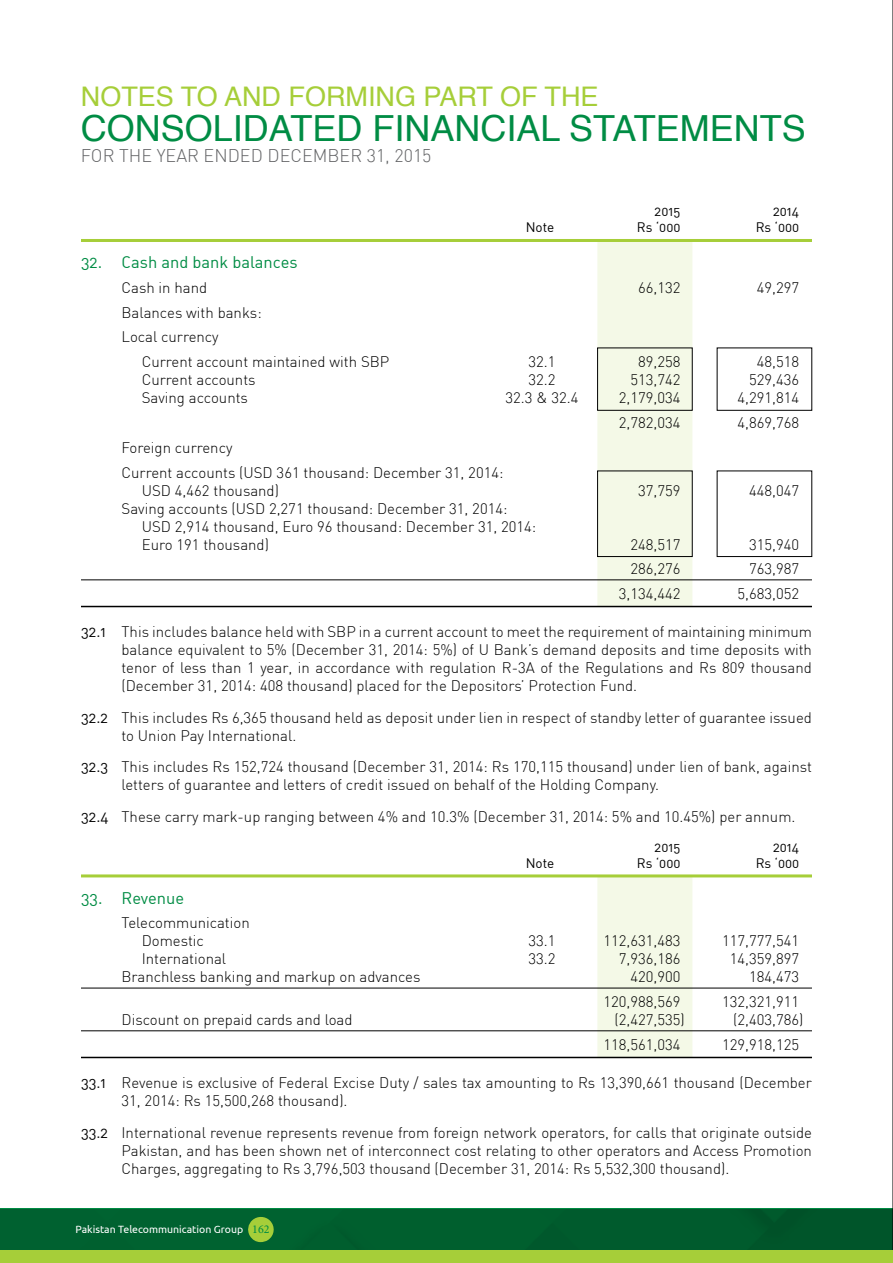
<style>
.page{position:relative;width:893px;height:1263px;background:#fff}
.page>*{position:absolute;margin:0;border:0;box-sizing:border-box;transform-origin:0 0}
.t1{font:36px "Helvetica";color:#008c44}
.t2{font:27px "Helvetica";color:#a6ce39}
.t3{font:300 18px "DIN";color:#636466}
.t4{font:16.5px "DIN Regular Alternate";color:#008c44}
.t5{font:300 15px/18px "DIN";color:#000}
.t6{font:13.5px "DIN Regular Alternate";color:#000}
.t7{font:10.5px "Ubuntu";color:#fff}
.s1{font-family:"DIN Regular Alternate";font-weight:400}
.s2{font-family:"Minion Pro";font-size:12px;color:#008c44}
</style>
<div class="page">
<hr style="left:892px;top:0;width:1px;height:1263px;background:#000">
<img style="left:0;top:1209px;width:893px;height:41px">
<div style="left:0;top:1250px;width:893px;height:13px;background:#a6ce39"></div>
<svg style="left:247px;top:1216px;width:29px;height:26px"></svg>
<div style="left:597px;top:876px;width:95px;height:181px;background:#f4f9e7;border:2px solid #f4f9e7"></div>
<div style="left:597px;top:242px;width:95px;height:364px;background:#f4f9e7"></div>
<hr style="left:81px;top:239px;width:731px;height:3px;background:#a6ce39">
<hr style="left:81px;top:580px;width:731px;height:1px;background:#000">
<hr style="left:81px;top:606px;width:731px;height:1px;background:#000">
<hr style="left:81px;top:874px;width:731px;height:3px;background:#a6ce39">
<hr style="left:81px;top:988px;width:731px;height:1px;background:#000">
<hr style="left:81px;top:1030px;width:731px;height:1px;background:#000">
<hr style="left:81px;top:1057px;width:731px;height:1px;background:#000">
<div style="left:597px;top:471px;width:95px;height:86px;border:1px solid #000"></div>
<h2 class="t2" style="left:81px;top:76px;width:519px">NOTES TO AND FORMING PART OF THE</h2>
<h1 class="t1" style="left:81px;top:100px;width:726px">CONSOLIDATED FINANCIAL STATEMENTS</h1>
<p class="t3" style="left:81px;top:145px;width:352px">FOR THE YEAR ENDED DECEMBER 31, 2015</p>
<p class="t6" style="left:655px;top:203px;width:27px">2015</p>
<p class="t6" style="left:773px;top:203px;width:28px">2014</p>
<p class="t6" style="left:526px;top:219px;width:30px">Note</p>
<p class="t6" style="left:637px;top:219px;width:45px">Rs ‘000</p>
<p class="t6" style="left:756px;top:219px;width:45px">Rs ‘000</p>
<p class="t4" style="left:81px;top:252px;width:218px">32. Cash and bank balances</p>
<p class="t5" style="left:122px;top:278px;width:87px">Cash in hand</p>
<p class="t5" style="left:638px;top:278px;width:44px">66,132</p>
<p class="t5" style="left:757px;top:278px;width:44px">49,297</p>
<p class="t5" style="left:122px;top:300px;width:142px;line-height:24.8px">Balances with banks:<br>Local currency</p>
<p class="t5" style="left:142px;top:353px;width:249px">Current account maintained with SBP</p>
<p class="t5" style="left:528px;top:353px;width:29px">32.1</p>
<p class="t5" style="left:638px;top:353px;width:44px">89,258</p>
<p class="t5" style="left:757px;top:353px;width:44px">48,518</p>
<p class="t5" style="left:142px;top:371px;width:115px">Current accounts</p>
<p class="t5" style="left:528px;top:371px;width:29px">32.2</p>
<p class="t5" style="left:630px;top:371px;width:52px">513,742</p>
<p class="t5" style="left:749px;top:371px;width:52px">529,436</p>
<p class="t5" style="left:142px;top:389px;width:108px">Saving accounts</p>
<p class="t5" style="left:505px;top:389px;width:75px">32.3 &amp; 32.4</p>
<p class="t5" style="left:619px;top:389px;width:63px">2,179,034</p>
<p class="t5" style="left:738px;top:389px;width:63px">4,291,814</p>
<p class="t5" style="left:619px;top:413px;width:63px">2,782,034</p>
<p class="t5" style="left:738px;top:413px;width:63px">4,869,768</p>
<p class="t5" style="left:122px;top:435px;width:383px;line-height:24.8px">Foreign currency<br>Current accounts (USD 361 thousand: December 31, 2014:</p>
<p class="t5" style="left:142px;top:481px;width:139px">USD 4,462 thousand)</p>
<p class="t5" style="left:638px;top:481px;width:44px">37,759</p>
<p class="t5" style="left:749px;top:481px;width:52px">448,047</p>
<p class="t5" style="left:142px;top:499px;width:396px;text-indent:-20px">Saving accounts (USD 2,271 thousand: December 31, 2014:<br>USD 2,914 thousand, Euro 96 thousand: December 31, 2014:<br>Euro 191 thousand)</p>
<p class="t5" style="left:630px;top:535px;width:52px">248,517</p>
<p class="t5" style="left:749px;top:535px;width:52px">315,940</p>
<p class="t5" style="left:630px;top:560px;width:52px">286,276</p>
<p class="t5" style="left:749px;top:560px;width:52px">763,987</p>
<p class="t5" style="left:619px;top:584px;width:63px">3,134,442</p>
<p class="t5" style="left:738px;top:584px;width:63px">5,683,052</p>
<p class="t5" style="left:122px;top:623px;width:692px;text-align:justify;text-indent:-40px"><span class="s1">32.1</span> This includes balance held with SBP in a current account to meet the requirement of maintaining minimum balance equivalent to 5% (December 31, 2014: 5%) of U Bank’s demand deposits and time deposits with tenor of less than 1 year, in accordance with regulation R-3A of the Regulations and Rs 809 thousand (December 31, 2014: 408 thousand) placed for the Depositors’ Protection Fund.</p>
<p class="t5" style="left:122px;top:708px;width:692px;text-indent:-40px"><span class="s1">32.2</span> This includes Rs 6,365 thousand held as deposit under lien in respect of standby letter of guarantee issued to Union Pay International.</p>
<p class="t5" style="left:122px;top:758px;width:692px;text-indent:-40px"><span class="s1">32.3</span> This includes Rs 152,724 thousand (December 31, 2014: Rs 170,115 thousand) under lien of bank, against letters of guarantee and letters of credit issued on behalf of the Holding Company.</p>
<p class="t5" style="left:81px;top:807px;width:716px"><span class="s1">32.4</span> These carry mark-up ranging between 4% and 10.3% (December 31, 2014: 5% and 10.45%) per annum.</p>
<p class="t6" style="left:655px;top:838px;width:27px">2015</p>
<p class="t6" style="left:773px;top:838px;width:28px">2014</p>
<p class="t6" style="left:526px;top:854px;width:30px">Note</p>
<p class="t6" style="left:637px;top:854px;width:45px">Rs ‘000</p>
<p class="t6" style="left:756px;top:854px;width:45px">Rs ‘000</p>
<p class="t4" style="left:81px;top:887px;width:105px">33. Revenue</p>
<p class="t5" style="left:142px;top:914px;width:109px;text-indent:-20px">Telecommunication<br>Domestic</p>
<p class="t5" style="left:528px;top:932px;width:29px">33.1</p>
<p class="t5" style="left:603px;top:932px;width:79px">112,631,483</p>
<p class="t5" style="left:722px;top:932px;width:79px">117,777,541</p>
<p class="t5" style="left:142px;top:950px;width:86px">International</p>
<p class="t5" style="left:528px;top:950px;width:29px">33.2</p>
<p class="t5" style="left:619px;top:950px;width:63px">7,936,186</p>
<p class="t5" style="left:730px;top:950px;width:71px">14,359,897</p>
<p class="t5" style="left:122px;top:968px;width:301px">Branchless banking and markup on advances</p>
<p class="t5" style="left:630px;top:968px;width:52px">420,900</p>
<p class="t5" style="left:749px;top:968px;width:52px">184,473</p>
<p class="t5" style="left:603px;top:993px;width:79px">120,988,569</p>
<p class="t5" style="left:722px;top:993px;width:79px">132,321,911</p>
<p class="t5" style="left:122px;top:1011px;width:233px">Discount on prepaid cards and load</p>
<p class="t5" style="left:614px;top:1011px;width:72px">(2,427,535)</p>
<p class="t5" style="left:733px;top:1011px;width:72px">(2,403,786)</p>
<p class="t5" style="left:603px;top:1035px;width:79px">118,561,034</p>
<p class="t5" style="left:722px;top:1035px;width:79px">129,918,125</p>
<p class="t5" style="left:122px;top:1074px;width:692px;text-indent:-41px"><span class="s1">33.1</span> Revenue is exclusive of Federal Excise Duty / sales tax amounting to Rs 13,390,661 thousand (December<br>31, 2014: Rs 15,500,268 thousand).</p>
<p class="t5" style="left:122px;top:1123px;width:692px;text-align:justify;text-indent:-40px"><span class="s1">33.2</span> International revenue represents revenue from foreign network operators, for calls that originate outside Pakistan, and has been shown net of interconnect cost relating to other operators and Access Promotion Charges, aggregating to Rs 3,796,503 thousand (December 31, 2014: Rs 5,532,300 thousand).</p>
<p class="t7" style="left:76px;top:1223px;width:195px">Pakistan Telecommunication Group <span class="s2">162</span></p>
</div>
